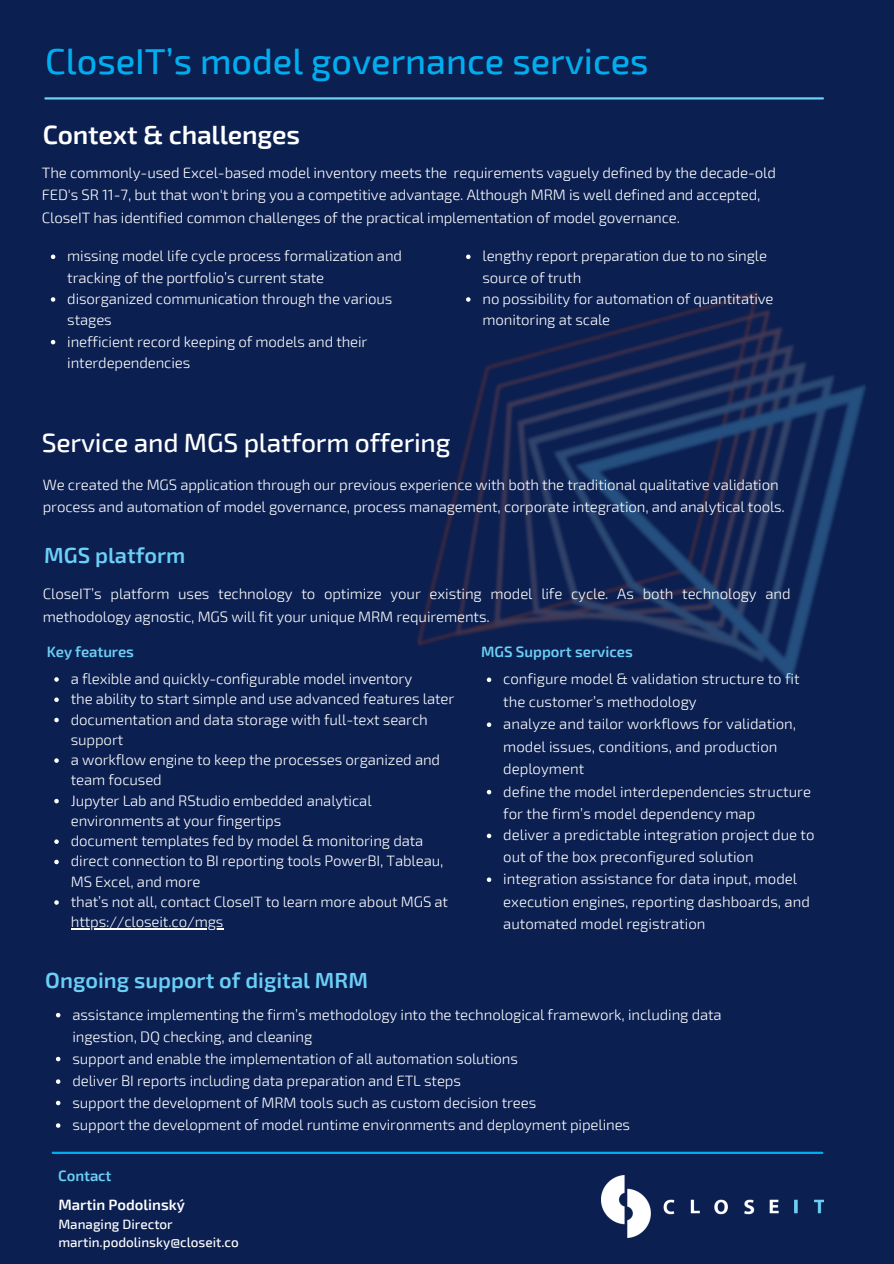
<style>
.page{position:relative;width:894px;height:1264px;background:#fff}
.page>*{position:absolute;margin:0;border:0;box-sizing:border-box;transform-origin:0 0}
.t1{font:500 36px "Exo 2";color:#00aeef}
.t2{font:500 26.4px "Exo 2";letter-spacing:-.01em;color:#fff}
.t3{font:600 26.4px "Exo 2";letter-spacing:-.01em;color:#fff}
.t4{font:600 21.9px "Exo 2";color:#6bcff6}
.t5{font:300 15px/22.5px "Exo 2";letter-spacing:-.01em;color:#fff}
.t6{font:600 15px "Exo 2";letter-spacing:-.005em;color:#6bcff6}
.t7{font:600 15px "Exo 2";color:#fff}
.t8{font:500 13.5px "Exo 2";color:#fff}
</style>
<div class="page">
<div style="left:0;top:0;width:893px;height:1263px;background:#0b1f51"></div>
<hr style="left:53px;top:1151px;width:769px;height:2px;background:#00aeef">
<hr style="left:45px;top:97px;width:777px;height:3px;background:#6bcff6">
<svg style="left:486px;top:833px;width:5px;height:5px"></svg>
<svg style="left:486px;top:877px;width:5px;height:5px"></svg>
<img style="left:601px;top:1175px;width:222px;height:61px">
<img style="left:417px;top:255px;width:449px;height:540px">
<svg style="left:54px;top:677px;width:5px;height:4px"></svg>
<svg style="left:54px;top:697px;width:5px;height:5px"></svg>
<svg style="left:54px;top:717px;width:5px;height:5px"></svg>
<svg style="left:54px;top:758px;width:5px;height:4px"></svg>
<svg style="left:54px;top:798px;width:5px;height:5px"></svg>
<svg style="left:54px;top:839px;width:5px;height:5px"></svg>
<svg style="left:54px;top:859px;width:5px;height:5px"></svg>
<svg style="left:54px;top:900px;width:5px;height:4px"></svg>
<hr style="left:71px;top:928px;width:152px;height:1px;background:#fff">
<svg style="left:56px;top:1012px;width:4px;height:5px"></svg>
<svg style="left:56px;top:1056px;width:4px;height:5px"></svg>
<svg style="left:56px;top:1079px;width:4px;height:4px"></svg>
<svg style="left:56px;top:1100px;width:4px;height:5px"></svg>
<svg style="left:56px;top:1123px;width:4px;height:4px"></svg>
<svg style="left:51px;top:254px;width:4px;height:5px"></svg>
<svg style="left:51px;top:297px;width:4px;height:5px"></svg>
<svg style="left:51px;top:340px;width:4px;height:4px"></svg>
<svg style="left:466px;top:254px;width:4px;height:5px"></svg>
<svg style="left:466px;top:297px;width:4px;height:5px"></svg>
<p class="t1" style="left:45px;top:38px;width:604px">CloseIT’s model governance services</p>
<p class="t3" style="left:43px;top:117px;width:259px">Context &amp; challenges</p>
<p class="t5" style="left:42px;top:160px;width:735px">The commonly-used Excel-based model inventory meets the requirements vaguely defined by the decade-old<br>FED's SR 11-7, but that won't bring you a competitive advantage. Although MRM is well defined and accepted,<br>CloseIT has identified common challenges of the practical implementation of model governance.</p>
<p class="t5" style="left:67px;top:245px;width:336px;line-height:21.3px">missing model life cycle process formalization and tracking of the portfolio’s current state</p>
<p class="t5" style="left:67px;top:287px;width:326px;line-height:21.3px">disorganized communication through the various stages</p>
<p class="t5" style="left:67px;top:330px;width:301px;line-height:21.3px">inefficient record keeping of models and their interdependencies</p>
<p class="t2" style="left:42px;top:425px;width:410px">Service and MGS platform offering</p>
<p class="t5" style="left:482px;top:245px;width:286px;line-height:21.3px">lengthy report preparation due to no single source of truth</p>
<p class="t5" style="left:482px;top:287px;width:292px;line-height:21.3px">no possibility for automation of quantitative monitoring at scale</p>
<p class="t5" style="left:43px;top:472px;width:743px">We created the MGS application through our previous experience with both the traditional qualitative validation process and automation of model governance, process management, corporate integration, and analytical tools.</p>
<p class="t4" style="left:44px;top:541px;width:143px">MGS platform</p>
<p class="t5" style="left:43px;top:582px;width:749px">CloseIT’s platform uses technology to optimize your existing model life cycle. As both technology and methodology agnostic, MGS will fit your unique MRM requirements.</p>
<p class="t6" style="left:47px;top:641px;width:88px">Key features</p>
<p class="t6" style="left:481px;top:641px;width:153px">MGS Support services</p>
<p class="t5" style="left:71px;top:666px;width:343px">a flexible and quickly-configurable model inventory</p>
<p class="t5" style="left:71px;top:687px;width:385px">the ability to start simple and use advanced features later</p>
<p class="t5" style="left:71px;top:708px;width:358px;line-height:20.2px">documentation and data storage with full-text search support</p>
<p class="t5" style="left:71px;top:749px;width:371px;line-height:20.2px">a workflow engine to keep the processes organized and team focused</p>
<p class="t5" style="left:71px;top:789px;width:302px;line-height:20.2px">Jupyter Lab and RStudio embedded analytical environments at your fingertips</p>
<p class="t5" style="left:71px;top:829px;width:354px">document templates fed by model &amp; monitoring data</p>
<p class="t5" style="left:71px;top:850px;width:374px;line-height:20.2px">direct connection to BI reporting tools PowerBI, Tableau,<br>MS Excel, and more</p>
<p class="t5" style="left:71px;top:891px;width:379px;line-height:20.2px">that’s not all, contact CloseIT to learn more about MGS at https://closeit.co/mgs</p>
<p class="t4" style="left:45px;top:966px;width:324px">Ongoing support of digital MRM</p>
<p class="t5" style="left:503px;top:667px;width:298px">configure model &amp; validation structure to fit the customer’s methodology</p>
<p class="t5" style="left:503px;top:712px;width:294px">analyze and tailor workflows for validation, model issues, conditions, and production deployment</p>
<p class="t5" style="left:503px;top:779px;width:309px">define the model interdependencies structure for the firm’s model dependency map</p>
<p class="t5" style="left:503px;top:823px;width:313px;line-height:21.3px">deliver a predictable integration project due to out of the box preconfigured solution</p>
<p class="t5" style="left:503px;top:867px;width:308px">integration assistance for data input, model execution engines, reporting dashboards, and automated model registration</p>
<p class="t5" style="left:72px;top:1002px;width:650px">assistance implementing the firm’s methodology into the technological framework, including data ingestion, DQ checking, and cleaning</p>
<p class="t5" style="left:72px;top:1046px;width:447px">support and enable the implementation of all automation solutions</p>
<p class="t5" style="left:72px;top:1068px;width:390px">deliver BI reports including data preparation and ETL steps</p>
<p class="t5" style="left:72px;top:1090px;width:465px">support the development of MRM tools such as custom decision trees</p>
<p class="t5" style="left:72px;top:1112px;width:559px">support the development of model runtime environments and deployment pipelines</p>
<p class="t6" style="left:58px;top:1165px;width:55px">Contact</p>
<p class="t7" style="left:58px;top:1194px;width:128px">Martin Podolinský</p>
<p class="t8" style="left:58px;top:1215px;width:116px">Managing Director</p>
<p class="t8" style="left:58px;top:1233px;width:182px">martin.podolinsky@closeit.co</p>
</div>
